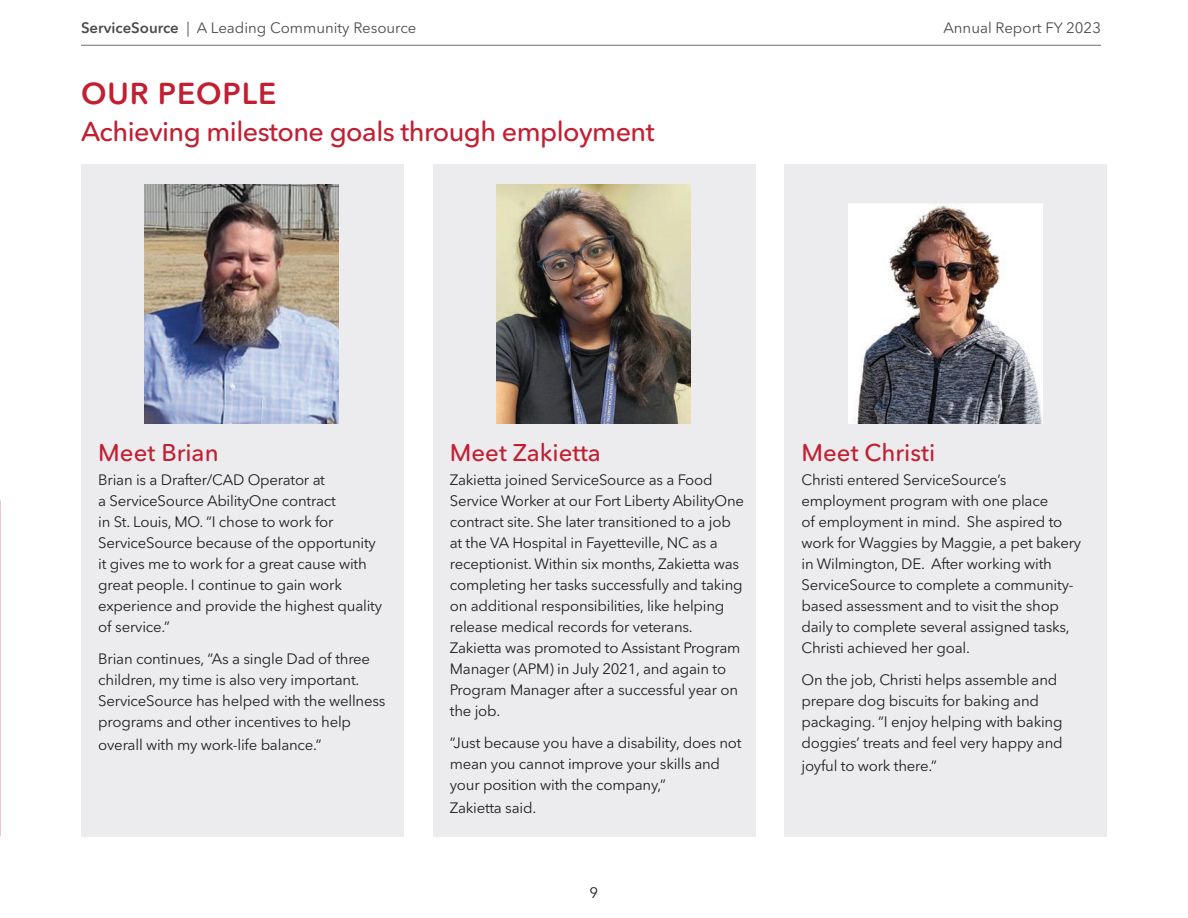
<style>
.page{position:relative;width:1188px;height:918px;background:#fff}
.page>*{position:absolute;margin:0;border:0;box-sizing:border-box;transform-origin:0 0}
.t1{font:600 30px "Avenir Next Rounded Pro";letter-spacing:.03em;color:#c21f32}
.t2{font:500 27px "Avenir Next Rounded Pro";letter-spacing:-.02em;color:#c21f32}
.t3{font:500 24px "Avenir Next Rounded Pro";color:#c21f32}
.t4{font:15px/21px "Avenir Next Rounded Pro";letter-spacing:-.015em;color:#231f20}
.t5{font:15px "Avenir Next Rounded Pro";color:#4c4c4c}
.s1{font-weight:600}
</style>
<div class="page">
<hr style="left:81px;top:45px;width:1020px;height:1px;background:#6c6d70">
<div style="left:81px;top:164px;width:323px;height:673px;background:#ececee"></div>
<div style="left:784px;top:164px;width:323px;height:673px;background:#ececee"></div>
<div style="left:433px;top:164px;width:322px;height:673px;background:#ececee"></div>
<img style="left:144px;top:185px;width:195px;height:238px">
<img style="left:496px;top:185px;width:195px;height:238px">
<img style="left:848px;top:204px;width:195px;height:219px">
<img style="left:0;top:500px;width:1px;height:337px">
<p class="t5" style="left:81px;top:18px;width:337px"><span class="s1">ServiceSource</span> | A Leading Community Resource</p>
<p class="t5" style="left:943px;top:18px;width:159px">Annual Report FY 2023</p>
<h1 class="t1" style="left:81px;top:75px;width:197px">OUR PEOPLE</h1>
<h2 class="t2" style="left:81px;top:115px;width:575px">Achieving milestone goals through employment</h2>
<h3 class="t3" style="left:98px;top:438px;width:122px">Meet Brian</h3>
<p class="t4" style="left:98px;top:470px;width:285px">Brian is a Drafter/CAD Operator at<br>a ServiceSource AbilityOne contract<br>in St. Louis, MO. “I chose to work for ServiceSource because of the opportunity it gives me to work for a great cause with great people. I continue to gain work experience and provide the highest quality of service.”</p>
<p class="t4" style="left:98px;top:648px;width:289px">Brian continues, “As a single Dad of three children, my time is also very important.<br>ServiceSource has helped with the wellness programs and other incentives to help</p>
<p class="t4" style="left:98px;top:734px;width:225px">overall with my work-life balance.”</p>
<h3 class="t3" style="left:450px;top:438px;width:153px">Meet Zakietta</h3>
<p class="t4" style="left:450px;top:470px;width:296px">Zakietta joined ServiceSource as a Food Service Worker at our Fort Liberty AbilityOne contract site. She later transitioned to a job at the VA Hospital in Fayetteville, NC as a receptionist. Within six months, Zakietta was completing her tasks successfully and taking on additional responsibilities, like helping release medical records for veterans.<br>Zakietta was promoted to Assistant Program Manager (APM) in July 2021, and again to Program Manager after a successful year on the job.</p>
<p class="t4" style="left:450px;top:732px;width:293px">“Just because you have a disability, does not mean you cannot improve your skills and your position with the company,”</p>
<p class="t4" style="left:450px;top:797px;width:88px">Zakietta said.</p>
<p class="t4" style="left:590px;top:882px;width:10px">9</p>
<h3 class="t3" style="left:801px;top:438px;width:135px">Meet Christi</h3>
<p class="t4" style="left:801px;top:470px;width:281px">Christi entered ServiceSource’s employment program with one place<br>of employment in mind. She aspired to work for Waggies by Maggie, a pet bakery in Wilmington, DE. After working with ServiceSource to complete a community&shy;based assessment and to visit the shop daily to complete several assigned tasks, Christi achieved her goal.</p>
<p class="t4" style="left:801px;top:669px;width:263px">On the job, Christi helps assemble and prepare dog biscuits for baking and packaging. “I enjoy helping with baking doggies’ treats and feel very happy and</p>
<p class="t4" style="left:801px;top:755px;width:137px">joyful to work there.”</p>
</div>
